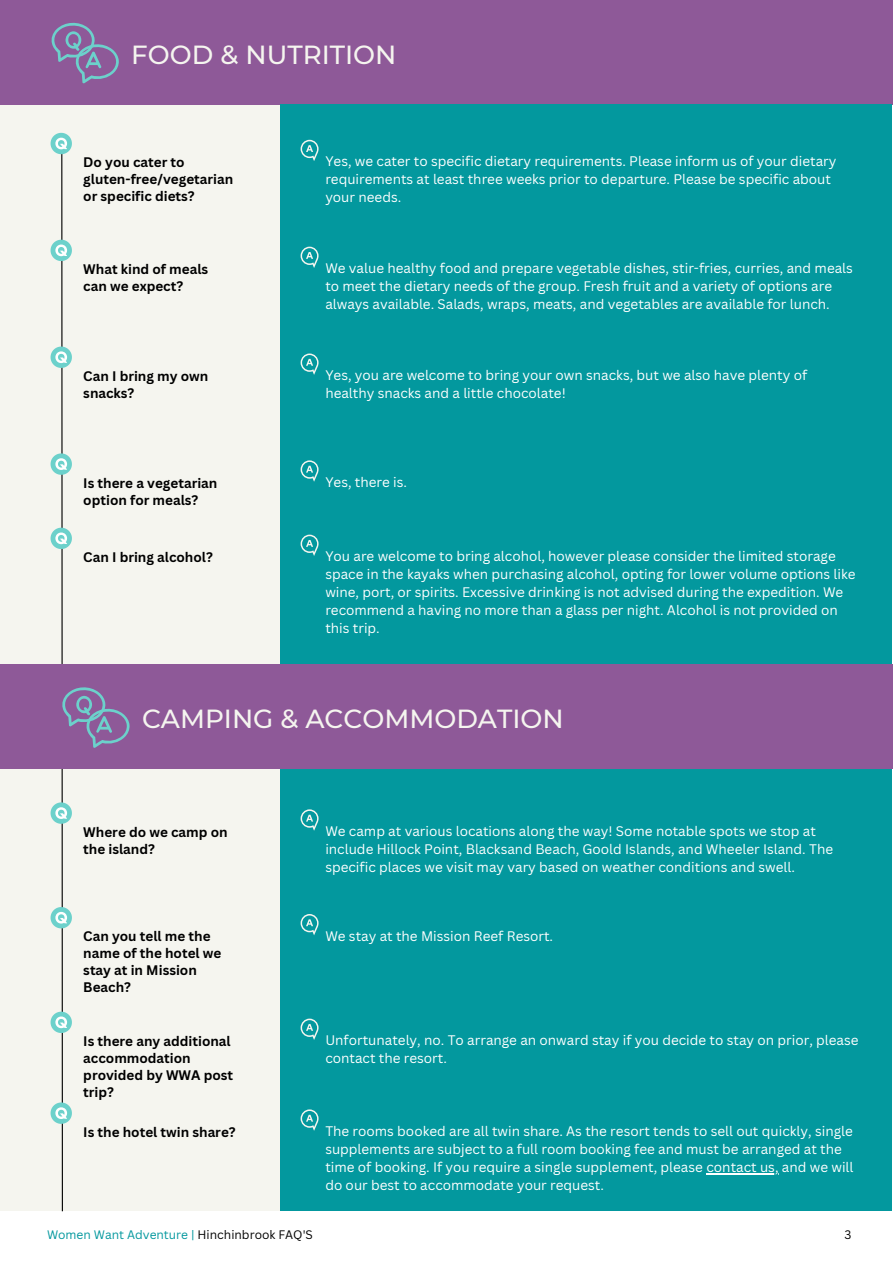
<style>
.page{position:relative;width:893px;height:1264px;background:#fff}
.page>*{position:absolute;margin:0;border:0;box-sizing:border-box;transform-origin:0 0}
.t1{font:500 26.1px "Montserrat";color:#f5f5ef}
.t2{font:13.5px/18px "Canva Sans";color:#fff}
.t3{font:700 13.5px/16.8px "Canva Sans";color:#000}
.t4{font:12px "Canva Sans";color:#03989e}
.t5{font:12px "Canva Sans";color:#000}
.s1{color:#000}
</style>
<div class="page">
<div style="left:0;top:104px;width:280px;height:1106px;background:#f5f5ef"></div>
<div style="left:0;top:0;width:892px;height:105px;background:#8e5998"></div>
<div style="left:280px;top:104px;width:612px;height:1106px;background:#03989e"></div>
<svg style="left:300px;top:140px;width:18px;height:21px"></svg>
<svg style="left:51px;top:22px;width:68px;height:62px"></svg>
<svg style="left:300px;top:247px;width:18px;height:21px"></svg>
<svg style="left:300px;top:353px;width:18px;height:22px"></svg>
<svg style="left:300px;top:460px;width:18px;height:22px"></svg>
<svg style="left:300px;top:534px;width:18px;height:22px"></svg>
<div style="left:0;top:664px;width:892px;height:105px;background:#8e5998"></div>
<svg style="left:300px;top:809px;width:18px;height:21px"></svg>
<svg style="left:300px;top:914px;width:18px;height:21px"></svg>
<svg style="left:300px;top:1018px;width:18px;height:21px"></svg>
<svg style="left:51px;top:133px;width:79px;height:1079px"></svg>
<svg style="left:300px;top:1109px;width:18px;height:21px"></svg>
<hr style="left:706px;top:1173px;width:72px;height:1px;background:#fff">
<p class="t1" style="left:131px;top:39px;width:267px">FOOD &amp; NUTRITION</p>
<p class="t3" style="left:83px;top:153px;width:151px">Do you cater to gluten-free/vegetarian or specific diets?</p>
<p class="t2" style="left:325px;top:152px;width:512px">Yes, we cater to specific dietary requirements. Please inform us of your dietary requirements at least three weeks prior to departure. Please be specific about your needs.</p>
<p class="t3" style="left:83px;top:260px;width:126px">What kind of meals can we expect?</p>
<p class="t2" style="left:325px;top:259px;width:529px">We value healthy food and prepare vegetable dishes, stir-fries, curries, and meals to meet the dietary needs of the group. Fresh fruit and a variety of options are always available. Salads, wraps, meats, and vegetables are available for lunch.</p>
<p class="t3" style="left:83px;top:367px;width:126px">Can I bring my own snacks?</p>
<p class="t2" style="left:325px;top:366px;width:483px">Yes, you are welcome to bring your own snacks, but we also have plenty of healthy snacks and a little chocolate!</p>
<p class="t3" style="left:83px;top:474px;width:136px">Is there a vegetarian option for meals?</p>
<p class="t2" style="left:325px;top:473px;width:83px">Yes, there is.</p>
<p class="t3" style="left:83px;top:548px;width:131px">Can I bring alcohol?</p>
<p class="t2" style="left:325px;top:547px;width:531px">You are welcome to bring alcohol, however please consider the limited storage space in the kayaks when purchasing alcohol, opting for lower volume options like wine, port, or spirits. Excessive drinking is not advised during the expedition. We recommend a having no more than a glass per night. Alcohol is not provided on this trip.</p>
<p class="t1" style="left:142px;top:703px;width:423px">CAMPING &amp; ACCOMMODATION</p>
<p class="t3" style="left:83px;top:823px;width:146px">Where do we camp on the island?</p>
<p class="t2" style="left:325px;top:821px;width:509px">We camp at various locations along the way! Some notable spots we stop at include Hillock Point, Blacksand Beach, Goold Islands, and Wheeler Island. The specific places we visit may vary based on weather conditions and swell.</p>
<p class="t3" style="left:83px;top:927px;width:140px">Can you tell me the name of the hotel we stay at in Mission<br>Beach?</p>
<p class="t2" style="left:325px;top:926px;width:229px">We stay at the Mission Reef Resort.</p>
<p class="t3" style="left:83px;top:1032px;width:151px">Is there any additional accommodation provided by WWA post trip?</p>
<p class="t2" style="left:325px;top:1031px;width:534px">Unfortunately, no. To arrange an onward stay if you decide to stay on prior, please contact the resort.</p>
<p class="t3" style="left:83px;top:1123px;width:154px">Is the hotel twin share?</p>
<p class="t2" style="left:325px;top:1121px;width:529px">The rooms booked are all twin share. As the resort tends to sell out quickly, single supplements are subject to a full room booking fee and must be arranged at the time of booking. If you require a single supplement, please contact us, and we will do our best to accommodate your request.</p>
<p class="t4" style="left:47px;top:1225px;width:267px">Women Want Adventure | <span class="s1">Hinchinbrook FAQ'S</span></p>
<p class="t5" style="left:844px;top:1225px;width:8px">3</p>
</div>
